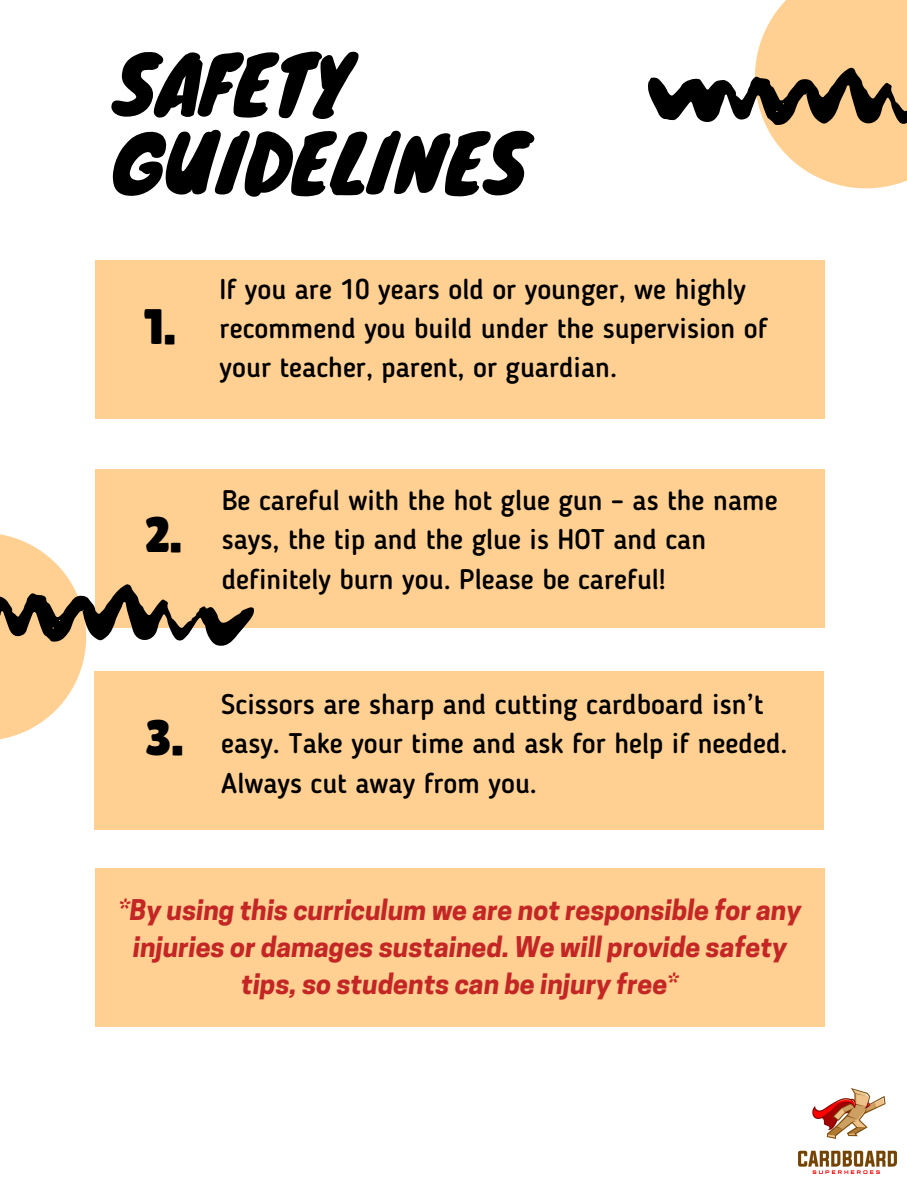
<style>
.page{position:relative;width:907px;height:1188px;background:#fff}
.page>*{position:absolute;margin:0;border:0;box-sizing:border-box;transform-origin:0 0}
.t1{font:77.4px "Knewave";color:#000}
.t2{font:49.8px "Lilita One";color:#000}
.t3{font:500 28.2px/39.2px "Blogger Sans";color:#000}
.t4{font:italic 700 26.85px/37px "Cooper Hewitt";color:#c42525;text-align:center}
</style>
<div class="page">
<svg style="left:648px;top:0;width:259px;height:188px"></svg>
<div style="left:95px;top:260px;width:729px;height:159px;background:#ffd091"></div>
<div style="left:95px;top:469px;width:729px;height:159px;background:#ffd091"></div>
<div style="left:95px;top:671px;width:729px;height:158px;background:#ffd091"></div>
<div style="left:96px;top:868px;width:729px;height:159px;background:#ffd091"></div>
<svg style="left:0;top:534px;width:254px;height:207px"></svg>
<img style="left:798px;top:1089px;width:98px;height:84px">
<p class="t1" style="left:114px;top:22px;width:238px">SAFETY</p>
<p class="t1" style="left:114px;top:100px;width:415px">GUIDELINES</p>
<h2 class="t2" style="left:144px;top:298px;width:33px">1.</h2>
<p class="t3" style="left:220px;top:272px;width:549px">If you are 10 years old or younger, we highly recommend you build under the supervision of your teacher, parent, or guardian.</p>
<p class="t2" style="left:144px;top:506px;width:39px">2.</p>
<p class="t3" style="left:222px;top:483px;width:557px">Be careful with the hot glue gun – as the name says, the tip and the glue is HOT and can definitely burn you. Please be careful!</p>
<p class="t2" style="left:146px;top:709px;width:39px">3.</p>
<p class="t3" style="left:221px;top:687px;width:568px">Scissors are sharp and cutting cardboard isn’t easy. Take your time and ask for help if needed.<br>Always cut away from you.</p>
<p class="t4" style="left:119px;top:895px;width:684px">*By using this curriculum we are not responsible for any injuries or damages sustained. We will provide safety tips, so students can be injury free*</p>
</div>
